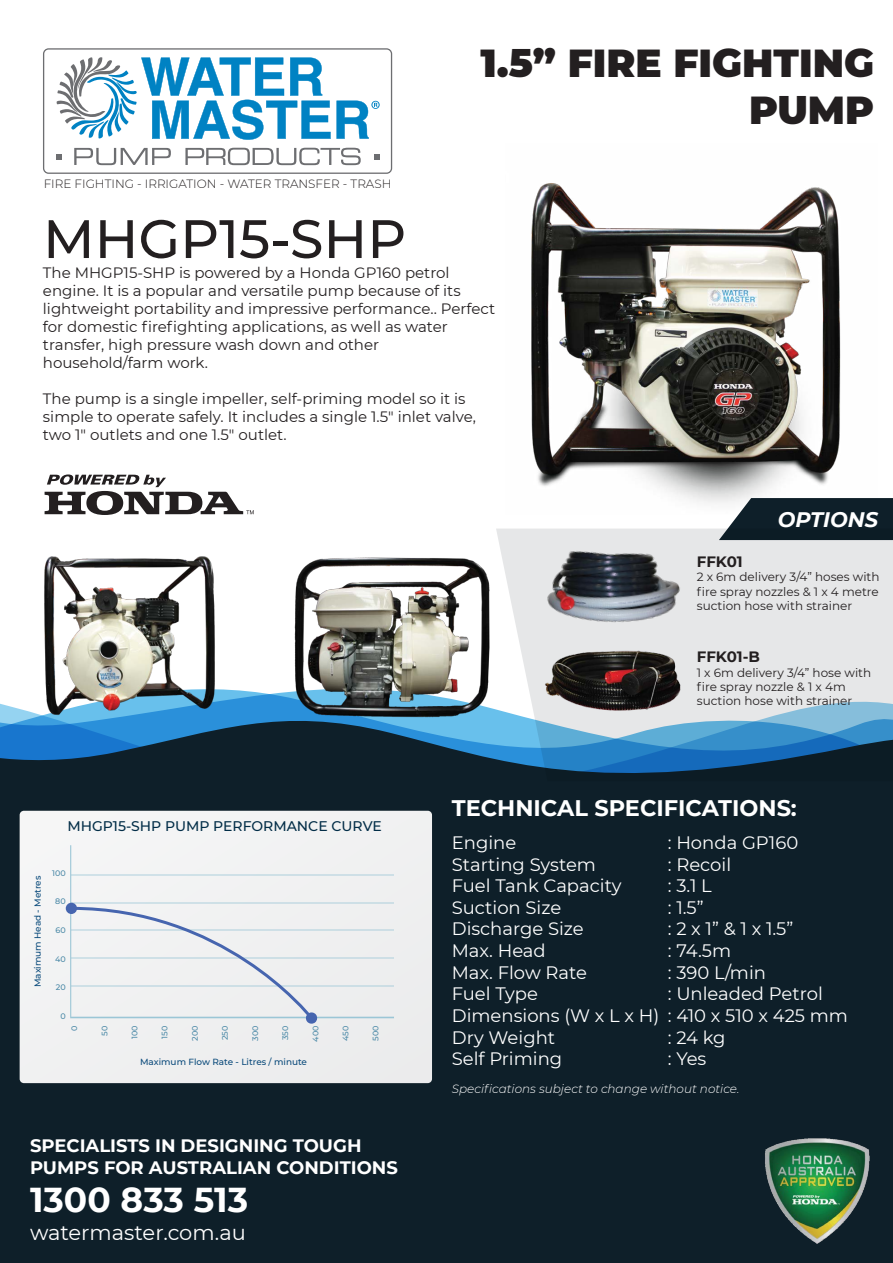
<style>
.page{position:relative;width:893px;height:1263px;background:#fff}
.page>*{position:absolute;margin:0;border:0;box-sizing:border-box;transform-origin:0 0}
.t1{font:500 54px "Montserrat";color:#231f20}
.t2{font:900 39px/46.8px "Montserrat";color:#231f20;text-align:right}
.t3{font:700 34.5px "Montserrat";color:#fff}
.t4{font:700 22.5px "Montserrat";color:#fff}
.t5{font:21px "Montserrat";color:#fff}
.t6{font:italic 700 21px "Montserrat";color:#fff}
.t7{font:18px/21.6px "Montserrat";color:#fff}
.t8{font:700 18px/21.6px "Montserrat";color:#fff}
.t9{font:15px/18px "Montserrat";color:#231f20}
.t10{font:700 15px "Montserrat";letter-spacing:-.005em;color:#231f20}
.t11{font:500 13.95px "Montserrat";color:#022d47}
.t12{font:12px/14.4px "Montserrat";color:#231f20;text-align:justify}
.t13{font:italic 300 12px "Montserrat";color:#fff}
.t14{font:300 12px "Montserrat";color:#231f20}
.t15{font:500 8.85px "Montserrat";color:#0a4a7b}
.t16{font:500 7.95px "Montserrat";color:#4b89a7}
</style>
<div class="page">
<img style="left:531px;top:183px;width:310px;height:321px">
<div style="left:0;top:694px;width:893px;height:569px;background:#0e1f29"></div>
<svg style="left:45px;top:474px;width:209px;height:41px"></svg>
<svg style="left:43px;top:48px;width:349px;height:126px"></svg>
<img style="left:292px;top:557px;width:201px;height:163px">
<img style="left:37px;top:556px;width:181px;height:161px">
<img style="left:763px;top:1135px;width:110px;height:112px">
<div style="left:20px;top:811px;width:412px;height:272px;background:#f0f0f1"></div>
<div style="left:70px;top:845px;width:324px;height:173px;background:#f1f1f2"></div>
<hr style="left:71px;top:874px;width:323px;height:1px;background:#9bc6d6">
<hr style="left:71px;top:902px;width:323px;height:1px;background:#9bc6d6">
<hr style="left:71px;top:930px;width:323px;height:1px;background:#9bc6d6">
<hr style="left:71px;top:958px;width:323px;height:1px;background:#9bc6d6">
<hr style="left:71px;top:986px;width:323px;height:1px;background:#9bc6d6">
<div style="left:66px;top:903px;width:11px;height:11px;background:#4665af;border-radius:50%"></div>
<svg style="left:68px;top:905px;width:250px;height:119px"></svg>
<svg style="left:719px;top:498px;width:174px;height:31px;background:#293841"></svg>
<svg style="left:496px;top:529px;width:397px;height:252px;background:#a0b7c8"></svg>
<img style="left:528px;top:528px;width:171px;height:127px">
<img style="left:542px;top:635px;width:146px;height:97px">
<p class="t14" style="left:44px;top:175px;width:349px">FIRE FIGHTING - IRRIGATION - WATER TRANSFER - TRASH</p>
<h1 class="t1" style="left:43px;top:201px;width:365px">MHGP15-SHP</h1>
<h2 class="t2" style="left:480px;top:38px;width:395px">1.5” FIRE FIGHTING<br>PUMP</h2>
<p class="t9" style="left:43px;top:263px;width:454px">The MHGP15-SHP is powered by a Honda GP160 petrol engine. It is a popular and versatile pump because of its lightweight portability and impressive performance.. Perfect for domestic firefighting applications, as well as water transfer, high pressure wash down and other household/farm work.</p>
<p class="t9" style="left:43px;top:389px;width:434px">The pump is a single impeller, self-priming model so it is simple to operate safely. It includes a single 1.5″ inlet valve, two 1″ outlets and one 1.5″ outlet.</p>
<h3 class="t6" style="left:778px;top:504px;width:102px">OPTIONS</h3>
<p class="t10" style="left:697px;top:551px;width:47px">FFK01</p>
<p class="t12" style="left:697px;top:570px;width:184px">2 x 6m delivery 3/4” hoses with fire spray nozzles &amp; 1 x 4 metre suction hose with strainer</p>
<p class="t10" style="left:697px;top:646px;width:65px">FFK01-B</p>
<p class="t12" style="left:697px;top:665px;width:176px;text-align:left">1 x 6m delivery 3/4” hose with fire spray nozzle &amp; 1 x 4m suction hose with strainer</p>
<p class="t11" style="left:67px;top:816px;width:316px">MHGP15-SHP PUMP PERFORMANCE CURVE</p>
<p class="t15" style="left:31px;top:987px;width:113px;rotate:-90deg">Maximum Head - Metres</p>
<p class="t16" style="left:52px;top:867px;width:15px">100</p>
<p class="t16" style="left:55px;top:896px;width:12px">80</p>
<p class="t16" style="left:56px;top:925px;width:12px">60</p>
<p class="t16" style="left:55px;top:953px;width:12px">40</p>
<p class="t16" style="left:56px;top:982px;width:11px">20</p>
<p class="t16" style="left:60px;top:1010px;width:7px">0</p>
<p class="t16" style="left:69px;top:1031px;width:7px;rotate:-90deg">0</p>
<p class="t16" style="left:310px;top:1042px;width:17px;rotate:-90deg">400</p>
<p class="t16" style="left:340px;top:1041px;width:17px;rotate:-90deg">450</p>
<p class="t16" style="left:370px;top:1041px;width:17px;rotate:-90deg">500</p>
<p class="t16" style="left:99px;top:1035px;width:11px;rotate:-90deg">50</p>
<p class="t16" style="left:129px;top:1039px;width:15px;rotate:-90deg">100</p>
<p class="t16" style="left:159px;top:1038px;width:14px;rotate:-90deg">150</p>
<p class="t16" style="left:189px;top:1041px;width:17px;rotate:-90deg">200</p>
<p class="t16" style="left:220px;top:1040px;width:16px;rotate:-90deg">250</p>
<p class="t16" style="left:250px;top:1041px;width:17px;rotate:-90deg">300</p>
<p class="t16" style="left:280px;top:1040px;width:16px;rotate:-90deg">350</p>
<p class="t15" style="left:140px;top:1055px;width:169px">Maximum Flow Rate - Litres / minute</p>
<p class="t8" style="left:30px;top:1134px;width:369px">SPECIALISTS IN DESIGNING TOUGH<br>PUMPS FOR AUSTRALIAN CONDITIONS</p>
<h3 class="t3" style="left:30px;top:1175px;width:220px">1300 833 513</h3>
<h3 class="t5" style="left:30px;top:1218px;width:217px">watermaster.com.au</h3>
<h3 class="t4" style="left:452px;top:791px;width:347px">TECHNICAL SPECIFICATIONS:</h3>
<p class="t7" style="left:452px;top:831px;width:66px">Engine</p>
<p class="t7" style="left:668px;top:831px;width:132px">: Honda GP160</p>
<p class="t7" style="left:452px;top:853px;width:146px">Starting System</p>
<p class="t7" style="left:668px;top:853px;width:65px">: Recoil</p>
<p class="t7" style="left:452px;top:874px;width:171px">Fuel Tank Capacity</p>
<p class="t7" style="left:668px;top:874px;width:46px">: 3.1 L</p>
<p class="t7" style="left:452px;top:896px;width:111px">Suction Size</p>
<p class="t7" style="left:668px;top:896px;width:37px">: 1.5”</p>
<p class="t7" style="left:452px;top:918px;width:134px">Discharge Size</p>
<p class="t7" style="left:668px;top:918px;width:127px">: 2 x 1” &amp; 1 x 1.5”</p>
<p class="t7" style="left:452px;top:939px;width:96px">Max. Head</p>
<p class="t7" style="left:668px;top:939px;width:65px">: 74.5m</p>
<p class="t7" style="left:452px;top:961px;width:137px">Max. Flow Rate</p>
<p class="t7" style="left:668px;top:961px;width:100px">: 390 L/min</p>
<p class="t7" style="left:452px;top:982px;width:88px">Fuel Type</p>
<p class="t7" style="left:452px;top:982px;width:398px;text-indent:216px">: Unleaded Petrol<br>Dimensions (W x L x H) : 410 x 510 x 425 mm<br>Dry Weight</p>
<p class="t7" style="left:668px;top:1026px;width:59px">: 24 kg</p>
<p class="t7" style="left:452px;top:1047px;width:112px">Self Priming</p>
<p class="t7" style="left:668px;top:1047px;width:40px">: Yes</p>
<p class="t13" style="left:452px;top:1081px;width:289px">Specifications subject to change without notice.</p>
</div>
